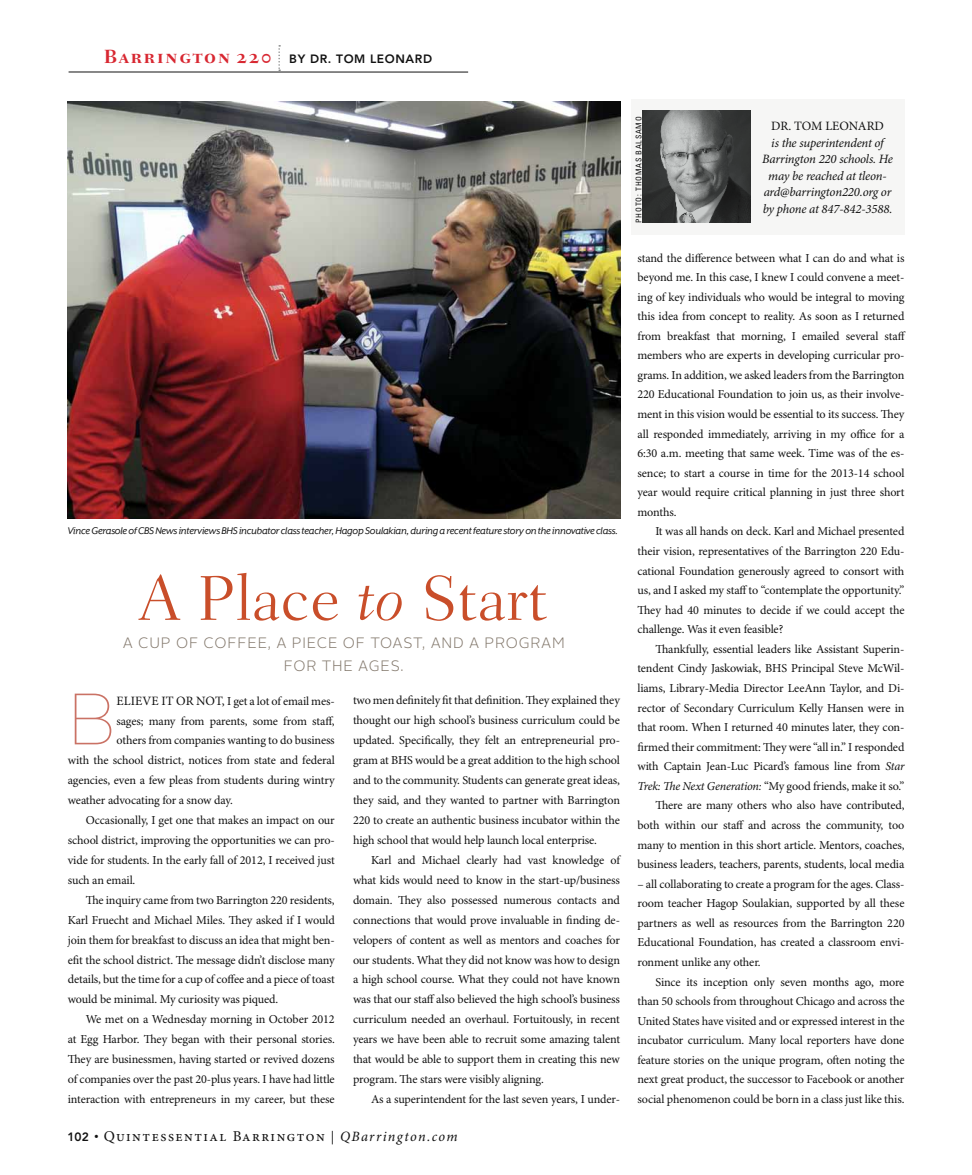
<style>
.page{position:relative;width:972px;height:1175px;background:#fff}
.page>*{position:absolute;margin:0;border:0;box-sizing:border-box;transform-origin:0 0}
.t1{font:100 72.45px "Alright Sans";color:#ca7265}
.t2{font:300 64.5px "Fairfield LT Std";color:#c94e2a}
.t3{font:300 15px/23.1px "Alright Sans";letter-spacing:.05em;color:#83786c;text-align:center}
.t4{font:15px "Minion Pro";letter-spacing:.1em;color:#121212}
.t5{font:italic 12.75px/16.5px "Minion Pro";letter-spacing:-.015em;color:#121212;text-align:center}
.t6{font:12.75px "Minion Pro";letter-spacing:-.005em;color:#121212}
.t7{font:12.15px/19.5px "Minion Pro";letter-spacing:-.01em;color:#121212;text-align:justify}
.t8{font:800 12px "Avenir LT Std";letter-spacing:.05em;color:#121212}
.t9{font:11.25px "Mr Eaves XL San Alt RI";letter-spacing:-.02em;color:#121212}
.t10{font:condensed 7.8px "Univers LT Std";letter-spacing:.1em;color:#121212}
.s1{font-family:"Fairfield LT Std";font-weight:700;font-size:19.5px;color:#d82731}
.s2{font-family:"Fairfield LT Std";font-weight:700;font-size:21px;color:#d82731}
.s3{font-style:italic}
.s4{font-size:12.75px}
.s5{font-family:"Avenir LT Std";font-weight:800;font-size:12px}
.s6{font-size:12px}
.s7{font-size:13.5px}
.s8{font-style:italic;font-size:14.25px}
</style>
<div class="page">
<div style="left:631px;top:99px;width:273px;height:136px;background:#f6f6f5"></div>
<img style="left:643px;top:110px;width:108px;height:112px">
<img style="left:68px;top:101px;width:552px;height:417px">
<hr style="left:69px;top:72px;width:399px;height:1px;background:#121212">
<svg style="left:278px;top:45px;width:2px;height:26px"></svg>
<p class="t8" style="left:104px;top:52px;width:328px"><span class="s1">Barrington</span> <span class="s2">220</span> BY DR. TOM LEONARD</p>
<p class="t9" style="left:68px;top:525px;width:552px">Vince Gerasole of CBS News interviews BHS incubator class teacher, Hagop Soulakian, during a recent feature story on the innovative class.</p>
<h2 class="t2" style="left:138px;top:562px;width:411px">A Place <span class="s3">to</span> Start</h2>
<p class="t3" style="left:123px;top:631px;width:444px">A CUP OF COFFEE, A PIECE OF TOAST, AND A PROGRAM<br>FOR THE AGES.</p>
<h1 class="t1" style="left:68px;top:670px;width:50px">B</h1>
<p class="t7" style="left:116px;top:692px;width:220px"><span class="s4">elieve it or not,</span> I get a lot of email mes-</p>
<p class="t7" style="left:116px;top:711px;width:220px">sages; many from parents, some from staff,</p>
<p class="t7" style="left:116px;top:731px;width:220px">others from companies wanting to do business</p>
<p class="t7" style="left:68px;top:751px;width:269px">with the school district, notices from state and federal</p>
<p class="t7" style="left:68px;top:771px;width:269px">agencies, even a few pleas from students during wintry</p>
<p class="t7" style="left:68px;top:791px;width:166px">weather advocating for a snow day.</p>
<p class="t7" style="left:86px;top:811px;width:250px">Occasionally, I get one that makes an impact on our</p>
<p class="t7" style="left:68px;top:831px;width:268px">school district, improving the opportunities we can pro-</p>
<p class="t7" style="left:68px;top:850px;width:268px">vide for students. In the early fall of 2012, I received just</p>
<p class="t7" style="left:68px;top:870px;width:69px">such an email.</p>
<p class="t7" style="left:86px;top:890px;width:250px">The inquiry came from two Barrington 220 residents,</p>
<p class="t7" style="left:68px;top:910px;width:268px">Karl Fruecht and Michael Miles. They asked if I would</p>
<p class="t7" style="left:68px;top:930px;width:268px">join them for breakfast to discuss an idea that might ben-</p>
<p class="t7" style="left:68px;top:950px;width:268px">efit the school district. The message didn’t disclose many</p>
<p class="t7" style="left:68px;top:970px;width:268px">details, but the time for a cup of coffee and a piece of toast</p>
<p class="t7" style="left:68px;top:990px;width:212px">would be minimal. My curiosity was piqued.</p>
<p class="t7" style="left:86px;top:1010px;width:251px">We met on a Wednesday morning in October 2012</p>
<p class="t7" style="left:68px;top:1030px;width:269px">at Egg Harbor. They began with their personal stories.</p>
<p class="t7" style="left:68px;top:1050px;width:268px">They are businessmen, having started or revived dozens</p>
<p class="t7" style="left:68px;top:1069px;width:268px">of companies over the past 20-plus years. I have had little</p>
<p class="t7" style="left:68px;top:1089px;width:269px">interaction with entrepreneurs in my career, but these</p>
<p class="t7" style="left:353px;top:691px;width:269px;line-height:20px">two men definitely fit that definition. They explained they thought our high school’s business curriculum could be updated. Specifically, they felt an entrepreneurial pro&shy;gram at BHS would be a great addition to the high school and to the community. Students can generate great ideas, they said, and they wanted to partner with Barrington 220 to create an authentic business incubator within the high school that would help launch local enterprise.</p>
<p class="t7" style="left:353px;top:850px;width:269px;line-height:20px;text-indent:18px">Karl and Michael clearly had vast knowledge of what kids would need to know in the start-up/business domain. They also possessed numerous contacts and connections that would prove invaluable in finding de&shy;velopers of content as well as mentors and coaches for our students. What they did not know was how to design a high school course. What they could not have known was that our staff also believed the high school’s business curriculum needed an overhaul. Fortuitously, in recent years we have been able to recruit some amazing talent that would be able to support them in creating this new program. The stars were visibly aligning.</p>
<p class="t7" style="left:371px;top:1089px;width:251px">As a superintendent for the last seven years, I under-</p>
<p class="t4" style="left:68px;top:1126px;width:392px"><span class="s5">102</span> <span class="s6">•</span> Quintessential Barrington <span class="s7">|</span> <span class="s8">QBarrington.com</span></p>
<p class="t10" style="left:634px;top:223px;width:108px;rotate:-90deg">Photo: Thomas Balsamo</p>
<p class="t6" style="left:771px;top:119px;width:112px">Dr. Tom Leonard</p>
<p class="t5" style="left:762px;top:135px;width:132px">is the superintendent of<br>Barrington 220 schools. He may be reached at tleon&shy;ard@barrington220.org or by phone at 847-842-3588.</p>
<p class="t7" style="left:637px;top:248px;width:270px">stand the difference between what I can do and what is beyond me. In this case, I knew I could convene a meet&shy;ing of key individuals who would be integral to moving this idea from concept to reality. As soon as I returned from breakfast that morning, I emailed several staff members who are experts in developing curricular pro&shy;grams. In addition, we asked leaders from the Barrington 220 Educational Foundation to join us, as their involve&shy;ment in this vision would be essential to its success. They all responded immediately, arriving in my office for a 6:30 a.m. meeting that same week. Time was of the es&shy;sence; to start a course in time for the 2013-14 school year would require critical planning in just three short months.</p>
<p class="t7" style="left:637px;top:522px;width:269px;text-indent:18px">It was all hands on deck. Karl and Michael presented their vision, representatives of the Barrington 220 Edu&shy;cational Foundation generously agreed to consort with us, and I asked my staff to “contemplate the opportunity.” They had 40 minutes to decide if we could accept the challenge. Was it even feasible?</p>
<p class="t7" style="left:637px;top:639px;width:269px;text-align:right">Thankfully, essential leaders like Assistant Superin&shy;tendent Cindy Jaskowiak, BHS Principal Steve McWil&shy;liams, Library-Media Director LeeAnn Taylor, and Di&shy;rector of Secondary Curriculum Kelly Hansen were in that room. When I returned 40 minutes later, they con&shy;firmed their commitment: They were “all in.” I responded with Captain Jean-Luc Picard’s famous line from <span class="s3">Star Trek: The Next Generation:</span> “My good friends, make it so.” There are many others who also have contributed, both within our staff and across the community, too many to mention in this short article. Mentors, coaches, business leaders, teachers, parents, students, local media</p>
<p class="t7" style="left:637px;top:874px;width:269px">– all collaborating to create a program for the ages. Class&shy;room teacher Hagop Soulakian, supported by all these partners as well as resources from the Barrington 220<br>Educational Foundation, has created a classroom envi&shy;ronment unlike any other.</p>
<p class="t7" style="left:637px;top:972px;width:269px;text-indent:18px">Since its inception only seven months ago, more than 50 schools from throughout Chicago and across the United States have visited and or expressed interest in the incubator curriculum. Many local reporters have done feature stories on the unique program, often noting the next great product, the successor to Facebook or another social phenomenon could be born in a class just like this.</p>
</div>
